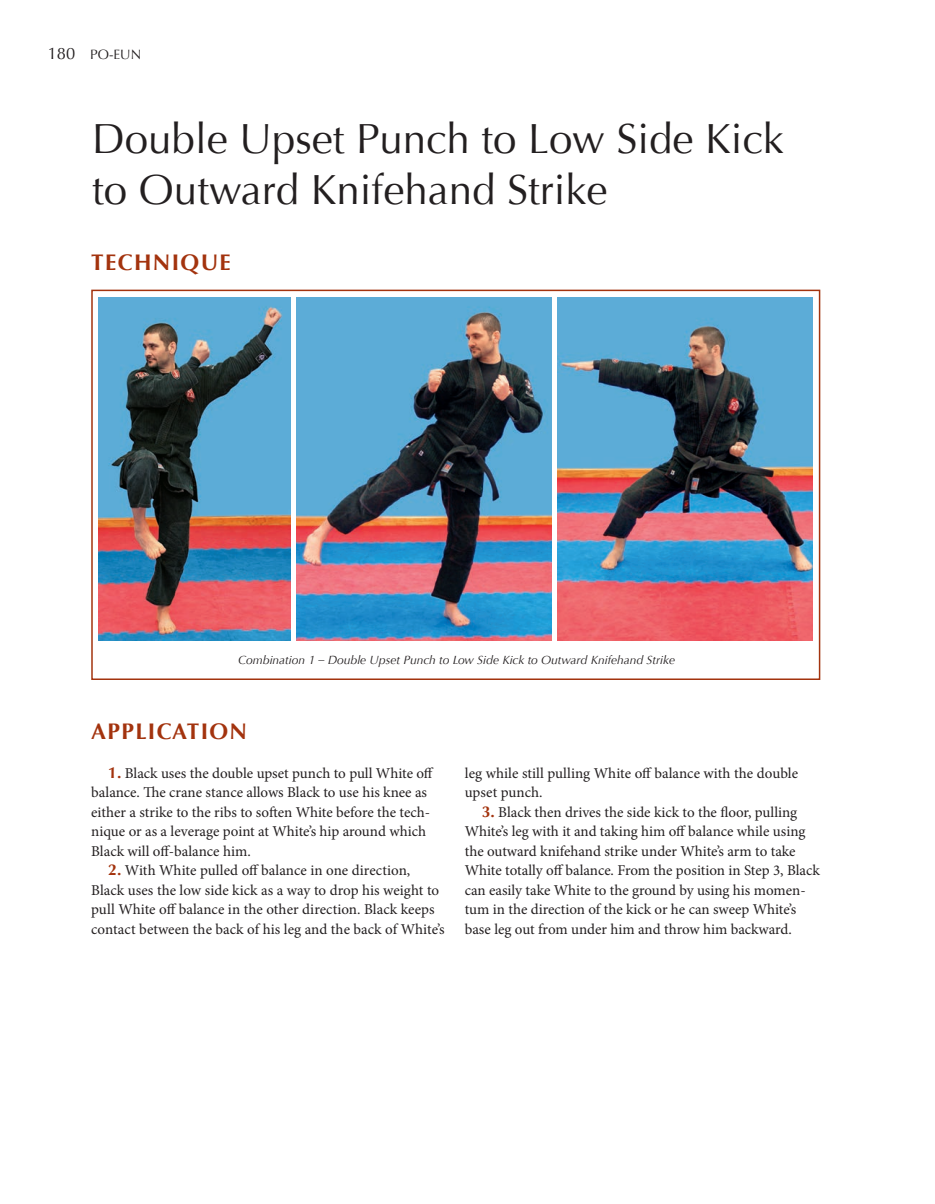
<style>
.page{position:relative;width:935px;height:1204px;background:#fff}
.page>*{position:absolute;margin:0;border:0;box-sizing:border-box;transform-origin:0 0}
.t1{font:42px/50.4px "Optima";color:#231f20}
.t2{font:700 22.5px "Optima";letter-spacing:.06em;color:#a3330e}
.t3{font:15px/19.5px "Minion Pro";color:#231f20}
.t4{font:13.5px "Optima";color:#231f20}
.t5{font:italic 12px "Optima";color:#231f20}
.s1{font-size:16.5px}
.s2{font-family:"Optima";font-weight:700;font-size:15.75px;color:#a3330e}
</style>
<div class="page">
<div style="left:91px;top:290px;width:729px;height:390px;border:2px solid #a3330e"></div>
<img style="left:99px;top:298px;width:191px;height:343px">
<img style="left:296px;top:298px;width:256px;height:343px">
<img style="left:558px;top:298px;width:255px;height:343px">
<p class="t4" style="left:48px;top:47px;width:95px"><span class="s1">180</span> PO-EUN</p>
<p class="t1" style="left:92px;top:115px;width:693px">Double Upset Punch to Low Side Kick to Outward Knifehand Strike</p>
<p class="t2" style="left:91px;top:250px;width:141px">TECHNIQUE</p>
<p class="t5" style="left:238px;top:653px;width:438px">Combination 1 – Double Upset Punch to Low Side Kick to Outward Knifehand Strike</p>
<p class="t2" style="left:91px;top:718px;width:157px">APPLICATION</p>
<p class="t3" style="left:91px;top:764px;width:344px;text-indent:17px"><span class="s2">1.</span> Black uses the double upset punch to pull White off balance. The crane stance allows Black to use his knee as either a strike to the ribs to soften White before the tech&shy;nique or as a leverage point at White’s hip around which Black will off-balance him.</p>
<p class="t3" style="left:91px;top:862px;width:355px;text-indent:17px"><span class="s2">2.</span> With White pulled off balance in one direction, Black uses the low side kick as a way to drop his weight to pull White off balance in the other direction. Black keeps contact between the back of his leg and the back of White’s</p>
<p class="t3" style="left:465px;top:764px;width:335px">leg while still pulling White off balance with the double upset punch.</p>
<p class="t3" style="left:465px;top:803px;width:357px;text-indent:17px"><span class="s2">3.</span> Black then drives the side kick to the floor, pulling White’s leg with it and taking him off balance while using the outward knifehand strike under White’s arm to take White totally off balance. From the position in Step 3, Black can easily take White to the ground by using his momen&shy;tum in the direction of the kick or he can sweep White’s base leg out from under him and throw him backward.</p>
</div>
